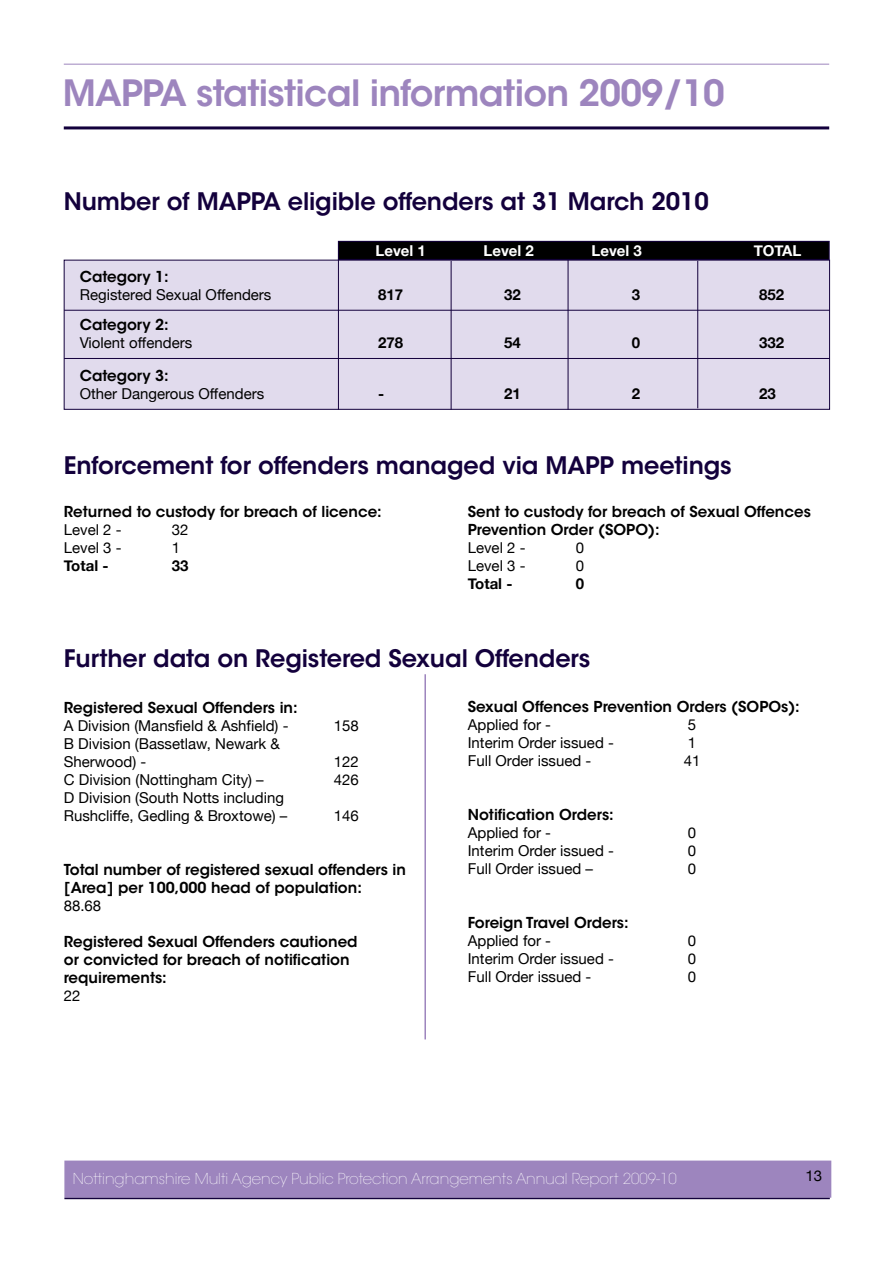
<style>
.page{position:relative;width:893px;height:1263px;background:#fff}
.page>*{position:absolute;margin:0;border:0;box-sizing:border-box;transform-origin:0 0}
.t1{font:600 36px "ITC Avant Garde Std";letter-spacing:-.02em;color:#9d85be}
.t2{font:600 24px "ITC Avant Garde Std";letter-spacing:-.005em;color:#13003c}
.t3{font:15px/18px "Helvetica Neue";color:#000}
.t4{font:600 15px/18px "ITC Avant Garde Std";color:#000}
.t5{font:200 15px "ITC Avant Garde Std";color:#fff}
.t6{font:700 15px "Helvetica Neue";color:#000}
.t7{font:700 15px "Helvetica Neue";color:#fff}
</style>
<div class="page">
<div style="left:64px;top:1160px;width:767px;height:38px;background:#9d85be;border:2px solid #9d85be"></div>
<hr style="left:64px;top:1198px;width:766px;height:1px;background:#13003c">
<div style="left:338px;top:241px;width:491px;height:18px;background:#000"></div>
<div style="left:338px;top:241px;width:492px;height:19px;border:1px solid #13003c"></div>
<div style="left:64px;top:260px;width:766px;height:150px;background:#e1dbed;border:1px solid #13003c"></div>
<hr style="left:64px;top:310px;width:766px;height:1px;background:#13003c">
<hr style="left:64px;top:358px;width:766px;height:1px;background:#13003c">
<hr style="left:338px;top:259px;width:1px;height:151px;background:#13003c">
<hr style="left:451px;top:261px;width:1px;height:149px;background:#13003c">
<hr style="left:568px;top:259px;width:1px;height:151px;background:#13003c">
<hr style="left:697px;top:261px;width:1px;height:147px;background:#13003c">
<hr style="left:424px;top:674px;width:2px;height:365px;background:#9d85be">
<hr style="left:64px;top:64px;width:765px;height:1px;background:#9d85be">
<hr style="left:64px;top:126px;width:765px;height:3px;background:#13003c">
<h1 class="t1" style="left:63px;top:70px;width:664px">MAPPA statistical information 2009/10</h1>
<h2 class="t2" style="left:64px;top:186px;width:647px">Number of MAPPA eligible offenders at 31 March 2010</h2>
<p class="t7" style="left:376px;top:241px;width:52px">Level 1</p>
<p class="t7" style="left:484px;top:241px;width:52px">Level 2</p>
<p class="t7" style="left:592px;top:241px;width:52px">Level 3</p>
<p class="t7" style="left:754px;top:241px;width:49px">TOTAL</p>
<p class="t4" style="left:80px;top:267px;width:90px">Category 1:</p>
<p class="t3" style="left:80px;top:285px;width:193px">Registered Sexual Offenders</p>
<p class="t6" style="left:378px;top:285px;width:27px">817</p>
<p class="t6" style="left:504px;top:285px;width:18px">32</p>
<p class="t6" style="left:632px;top:285px;width:10px">3</p>
<p class="t6" style="left:759px;top:285px;width:27px">852</p>
<p class="t4" style="left:80px;top:315px;width:90px">Category 2:</p>
<p class="t3" style="left:80px;top:333px;width:114px">Violent offenders</p>
<p class="t6" style="left:378px;top:333px;width:27px">278</p>
<p class="t6" style="left:504px;top:333px;width:18px">54</p>
<p class="t6" style="left:632px;top:333px;width:10px">0</p>
<p class="t6" style="left:759px;top:333px;width:27px">332</p>
<p class="t4" style="left:80px;top:366px;width:90px">Category 3:</p>
<p class="t3" style="left:80px;top:384px;width:186px">Other Dangerous Offenders</p>
<p class="t6" style="left:378px;top:384px;width:8px">-</p>
<p class="t6" style="left:504px;top:384px;width:18px">21</p>
<p class="t6" style="left:632px;top:384px;width:10px">2</p>
<p class="t6" style="left:759px;top:384px;width:18px">23</p>
<h2 class="t2" style="left:64px;top:450px;width:669px">Enforcement for offenders managed via MAPP meetings</h2>
<p class="t4" style="left:64px;top:503px;width:320px">Returned to custody for breach of licence:</p>
<p class="t3" style="left:64px;top:520px;width:59px">Level 2 -</p>
<p class="t3" style="left:172px;top:520px;width:18px">32</p>
<p class="t3" style="left:64px;top:538px;width:59px">Level 3 -</p>
<p class="t3" style="left:172px;top:538px;width:10px">1</p>
<p class="t6" style="left:64px;top:556px;width:46px">Total -</p>
<p class="t6" style="left:172px;top:556px;width:18px">33</p>
<p class="t4" style="left:468px;top:503px;width:345px">Sent to custody for breach of Sexual Offences<br>Prevention Order (SOPO):</p>
<p class="t3" style="left:468px;top:539px;width:59px">Level 2 -</p>
<p class="t3" style="left:576px;top:539px;width:10px">0</p>
<p class="t3" style="left:468px;top:557px;width:59px">Level 3 -</p>
<p class="t3" style="left:576px;top:557px;width:10px">0</p>
<p class="t6" style="left:468px;top:574px;width:46px">Total -</p>
<p class="t6" style="left:576px;top:574px;width:10px">0</p>
<h2 class="t2" style="left:64px;top:643px;width:528px">Further data on Registered Sexual Offenders</h2>
<p class="t4" style="left:64px;top:698px;width:235px">Registered Sexual Offenders in:</p>
<p class="t3" style="left:64px;top:716px;width:226px">A Division (Mansfield &amp; Ashfield) -</p>
<p class="t3" style="left:334px;top:716px;width:27px">158</p>
<p class="t3" style="left:64px;top:734px;width:218px">B Division (Bassetlaw, Newark &amp;<br>Sherwood) -</p>
<p class="t3" style="left:334px;top:752px;width:27px">122</p>
<p class="t3" style="left:64px;top:770px;width:202px">C Division (Nottingham City) –</p>
<p class="t3" style="left:334px;top:770px;width:27px">426</p>
<p class="t3" style="left:64px;top:788px;width:225px">D Division (South Notts including<br>Rushcliffe, Gedling &amp; Broxtowe) –</p>
<p class="t3" style="left:334px;top:806px;width:27px">146</p>
<p class="t4" style="left:64px;top:860px;width:344px">Total number of registered sexual offenders in [Area] per 100,000 head of population:</p>
<p class="t3" style="left:64px;top:896px;width:39px">88.68</p>
<p class="t4" style="left:64px;top:932px;width:295px">Registered Sexual Offenders cautioned or convicted for breach of notification requirements:</p>
<p class="t3" style="left:64px;top:986px;width:18px">22</p>
<p class="t4" style="left:468px;top:697px;width:334px">Sexual Offences Prevention Orders (SOPOs):</p>
<p class="t3" style="left:468px;top:715px;width:85px">Applied for -</p>
<p class="t3" style="left:688px;top:715px;width:10px">5</p>
<p class="t3" style="left:468px;top:733px;width:148px">Interim Order issued -</p>
<p class="t3" style="left:688px;top:733px;width:10px">1</p>
<p class="t3" style="left:468px;top:751px;width:125px">Full Order issued -</p>
<p class="t3" style="left:684px;top:751px;width:18px">41</p>
<p class="t4" style="left:468px;top:805px;width:148px">Notification Orders:</p>
<p class="t3" style="left:468px;top:823px;width:85px">Applied for -</p>
<p class="t3" style="left:688px;top:823px;width:10px">0</p>
<p class="t3" style="left:468px;top:841px;width:148px">Interim Order issued -</p>
<p class="t3" style="left:688px;top:841px;width:10px">0</p>
<p class="t3" style="left:468px;top:859px;width:127px">Full Order issued –</p>
<p class="t3" style="left:688px;top:859px;width:10px">0</p>
<p class="t4" style="left:468px;top:913px;width:162px">Foreign Travel Orders:</p>
<p class="t3" style="left:468px;top:931px;width:85px">Applied for -</p>
<p class="t3" style="left:688px;top:931px;width:10px">0</p>
<p class="t3" style="left:468px;top:949px;width:148px">Interim Order issued -</p>
<p class="t3" style="left:688px;top:949px;width:10px">0</p>
<p class="t3" style="left:468px;top:967px;width:125px">Full Order issued -</p>
<p class="t3" style="left:688px;top:967px;width:10px">0</p>
<p class="t5" style="left:73px;top:1170px;width:605px">Nottinghamshire Multi Agency Public Protection Arrangements Annual Report 2009-10</p>
<p class="t3" style="left:805px;top:1166px;width:18px">13</p>
</div>
